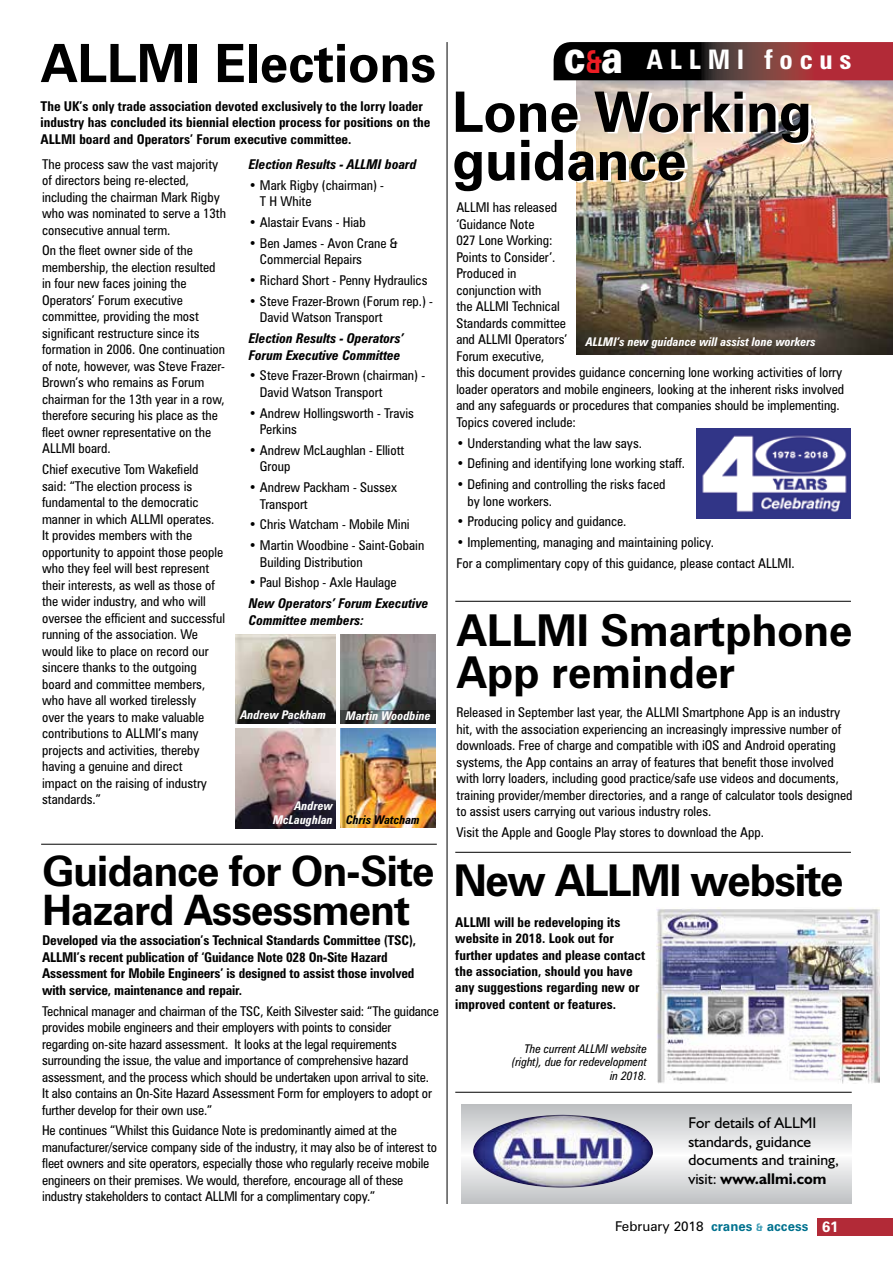
<style>
.page{position:relative;width:893px;height:1263px;background:#fff}
.page>*{position:absolute;margin:0;border:0;box-sizing:border-box;transform-origin:0 0}
.t1{font:700 55.95px/48.3px "Zurich BT";letter-spacing:-.01em;color:#000}
.t2{font:700 52.95px "Zurich BT";letter-spacing:-.01em;color:#000}
.t3{font:700 43.95px/42.3px "Zurich BT";letter-spacing:-.01em;color:#000}
.t4{font:700 43.8px "Zurich BT";letter-spacing:-.04em;color:#000}
.t5{font:700 42px/39px "Zurich BT";letter-spacing:-.03em;color:#000}
.t6{font:700 condensed 27px "Zurich BT";letter-spacing:.25em;color:#fff}
.t7{font:15.6px/18.6px "Humanist 521 BT";color:#000}
.t8{font:condensed 13.5px/16.5px "Zurich BT";color:#000}
.t9{font:700 condensed 13.5px/16.5px "Zurich BT";color:#000}
.t10{font:italic 700 condensed 13.5px/16.5px "Zurich BT";color:#000}
.t11{font:13.5px "Zurich BT";color:#000}
.t12{font:italic 700 condensed 12px/13.5px "Zurich BT";color:#fff}
.t13{font:italic condensed 12px/13.5px "Zurich BT";color:#000;text-align:right}
.s1{color:#000}
.s2{font-weight:900;font-stretch:normal;font-size:45.9px}
.s3{font-stretch:normal;font-size:31.65px;color:#ed1d24}
.s4{font-weight:700}
.s5{font-weight:700;color:#00728f}
.s6{font-weight:700;font-size:10.5px;color:#3c9db6}
.s7{font-weight:700;font-size:15px;color:#fff}
</style>
<div class="page">
<img style="left:576px;top:80px;width:317px;height:275px">
<div style="left:818px;top:1219px;width:75px;height:17px;background:#b22a37"></div>
<svg style="left:554px;top:42px;width:339px;height:38px;background:#501f22"></svg>
<hr style="left:447px;top:42px;width:1px;height:1162px;background:#000">
<hr style="left:455px;top:1092px;width:397px;height:1px;background:#000">
<svg style="left:461px;top:1104px;width:390px;height:100px"></svg>
<img style="left:472px;top:1115px;width:182px;height:73px">
<img style="left:697px;top:429px;width:154px;height:90px">
<hr style="left:41px;top:844px;width:396px;height:1px;background:#000">
<hr style="left:455px;top:601px;width:396px;height:1px;background:#000">
<hr style="left:455px;top:852px;width:396px;height:1px;background:#000">
<img style="left:341px;top:729px;width:94px;height:99px">
<img style="left:235px;top:729px;width:101px;height:99px">
<img style="left:235px;top:634px;width:101px;height:89px">
<img style="left:341px;top:634px;width:95px;height:76px">
<img style="left:657px;top:908px;width:223px;height:176px">
<svg style="left:341px;top:710px;width:95px;height:13px"></svg>
<h2 class="t2" style="left:41px;top:31px;width:397px">ALLMI Elections</h2>
<p class="t9" style="left:41px;top:98px;width:391px">The UK’s only trade association devoted exclusively to the lorry loader industry has concluded its biennial election process for positions on the<br>ALLMI board and Operators’ Forum executive committee.</p>
<p class="t8" style="left:42px;top:156px;width:185px">The process saw the vast majority of directors being re-elected, including the chairman Mark Rigby who was nominated to serve a 13th consecutive annual term.</p>
<p class="t8" style="left:42px;top:242px;width:184px">On the fleet owner side of the membership, the election resulted in four new faces joining the<br>Operators’ Forum executive committee, providing the most significant restructure since its formation in 2006. One continuation of note, however, was Steve Frazer-<br>Brown’s who remains as Forum chairman for the 13th year in a row, therefore securing his place as the fleet owner representative on the<br>ALLMI board.</p>
<p class="t8" style="left:42px;top:461px;width:184px">Chief executive Tom Wakefield said: “The election process is fundamental to the democratic manner in which ALLMI operates.<br>It provides members with the opportunity to appoint those people who they feel will best represent their interests, as well as those of the wider industry, and who will oversee the efficient and successful running of the association. We would like to place on record our sincere thanks to the outgoing board and committee members, who have all worked tirelessly<br>over the years to make valuable contributions to ALLMI’s many projects and activities, thereby having a genuine and direct<br>impact on the raising of industry standards.”</p>
<p class="t10" style="left:249px;top:156px;width:169px">Election Results - ALLMI board</p>
<p class="t8" style="left:260px;top:177px;width:126px;text-indent:-11px">• Mark Rigby (chairman) -<br>T H White</p>
<p class="t8" style="left:249px;top:214px;width:118px">• Alastair Evans - Hiab</p>
<p class="t8" style="left:260px;top:235px;width:139px;text-indent:-11px">• Ben James - Avon Crane &amp;<br>Commercial Repairs</p>
<p class="t8" style="left:249px;top:272px;width:180px">• Richard Short - Penny Hydraulics</p>
<p class="t8" style="left:260px;top:293px;width:175px;text-indent:-11px">• Steve Frazer-Brown (Forum rep.) -<br>David Watson Transport</p>
<p class="t10" style="left:249px;top:330px;width:157px">Election Results - Operators’<br>Forum Executive Committee</p>
<p class="t8" style="left:260px;top:367px;width:167px;text-indent:-11px">• Steve Frazer-Brown (chairman) -<br>David Watson Transport</p>
<p class="t8" style="left:260px;top:404px;width:156px;text-indent:-11px">• Andrew Hollingsworth - Travis<br>Perkins</p>
<p class="t8" style="left:260px;top:442px;width:146px;text-indent:-11px">• Andrew McLaughlan - Elliott<br>Group</p>
<p class="t8" style="left:260px;top:479px;width:139px;text-indent:-11px">• Andrew Packham - Sussex<br>Transport</p>
<p class="t8" style="left:249px;top:516px;width:162px">• Chris Watcham - Mobile Mini</p>
<p class="t8" style="left:260px;top:537px;width:166px;text-indent:-11px">• Martin Woodbine - Saint-Gobain<br>Building Distribution</p>
<p class="t8" style="left:249px;top:574px;width:149px">• Paul Bishop - Axle Haulage</p>
<p class="t10" style="left:249px;top:595px;width:181px">New Operators’ Forum Executive<br>Committee members:</p>
<p class="t12" style="left:241px;top:708px;width:87px">Andrew Packham</p>
<p class="t12" style="left:346px;top:709px;width:86px">Martin Woodbine</p>
<p class="t12" style="left:273px;top:799px;width:148px;text-indent:21px">Andrew<br>McLaughlan <span class="s1">Chris Watcham</span></p>
<h3 class="t5" style="left:42px;top:851px;width:394px">Guidance for On-Site<br>Hazard Assessment</h3>
<p class="t9" style="left:42px;top:932px;width:376px">Developed via the association’s Technical Standards Committee (TSC), ALLMI’s recent publication of ‘Guidance Note 028 On-Site Hazard Assessment for Mobile Engineers’ is designed to assist those involved with service, maintenance and repair.</p>
<p class="t8" style="left:42px;top:1002px;width:398px">Technical manager and chairman of the TSC, Keith Silvester said: “The guidance provides mobile engineers and their employers with points to consider regarding on-site hazard assessment. It looks at the legal requirements surrounding the issue, the value and importance of comprehensive hazard assessment, and the process which should be undertaken upon arrival to site.<br>It also contains an On-Site Hazard Assessment Form for employers to adopt or further develop for their own use.”</p>
<p class="t8" style="left:42px;top:1122px;width:396px">He continues “Whilst this Guidance Note is predominantly aimed at the manufacturer/service company side of the industry, it may also be of interest to fleet owners and site operators, especially those who regularly receive mobile engineers on their premises. We would, therefore, encourage all of these industry stakeholders to contact ALLMI for a complimentary copy.”</p>
<h3 class="t6" style="left:564px;top:43px;width:289px"><span class="s2">c</span><span class="s3">&amp;</span><span class="s2">a</span> ALLMI focus</h3>
<h1 class="t1" style="left:452px;top:87px;width:362px">Lone Working guidance</h1>
<p class="t8" style="left:456px;top:199px;width:389px">ALLMI has released<br>‘Guidance Note<br>027 Lone Working:<br>Points to Consider’.<br>Produced in<br>conjunction with<br>the ALLMI Technical<br>Standards committee<br>and ALLMI Operators’<br>Forum executive,<br>this document provides guidance concerning lone working activities of lorry loader operators and mobile engineers, looking at the inherent risks involved and any safeguards or procedures that companies should be implementing.<br>Topics covered include:</p>
<p class="t8" style="left:456px;top:434px;width:187px">• Understanding what the law says.</p>
<p class="t8" style="left:456px;top:455px;width:230px">• Defining and identifying lone working staff.</p>
<p class="t8" style="left:468px;top:476px;width:199px;text-indent:-11px">• Defining and controlling the risks faced by lone workers.</p>
<p class="t8" style="left:456px;top:513px;width:172px">• Producing policy and guidance.</p>
<p class="t8" style="left:456px;top:532px;width:340px;line-height:20.7px">• Implementing, managing and maintaining policy.<br>For a complimentary copy of this guidance, please contact ALLMI.</p>
<p class="t12" style="left:586px;top:335px;width:232px">ALLMI’s new guidance will assist lone workers</p>
<h3 class="t3" style="left:457px;top:609px;width:398px">ALLMI Smartphone<br>App reminder</h3>
<p class="t8" style="left:457px;top:704px;width:397px">Released in September last year, the ALLMI Smartphone App is an industry hit, with the association experiencing an increasingly impressive number of downloads. Free of charge and compatible with iOS and Android operating systems, the App contains an array of features that benefit those involved with lorry loaders, including good practice/safe use videos and documents, training provider/member directories, and a range of calculator tools designed to assist users carrying out various industry roles.</p>
<p class="t8" style="left:457px;top:824px;width:309px">Visit the Apple and Google Play stores to download the App.</p>
<h3 class="t4" style="left:453px;top:854px;width:392px">New ALLMI website</h3>
<p class="t9" style="left:455px;top:913px;width:191px">ALLMI will be redeveloping its website in 2018. Look out for further updates and please contact the association, should you have any suggestions regarding new or improved content or features.</p>
<p class="t13" style="left:512px;top:1041px;width:136px">The current ALLMI website (right), due for redevelopment in 2018.</p>
<p class="t7" style="left:688px;top:1113px;width:152px">For details of ALLMI standards, guidance documents and training, visit: <span class="s4">www.allmi.com</span></p>
<p class="t11" style="left:615px;top:1218px;width:225px">February 2018 <span class="s5">cranes</span> <span class="s6">&amp;</span> <span class="s5">access</span> <span class="s7">61</span></p>
</div>
